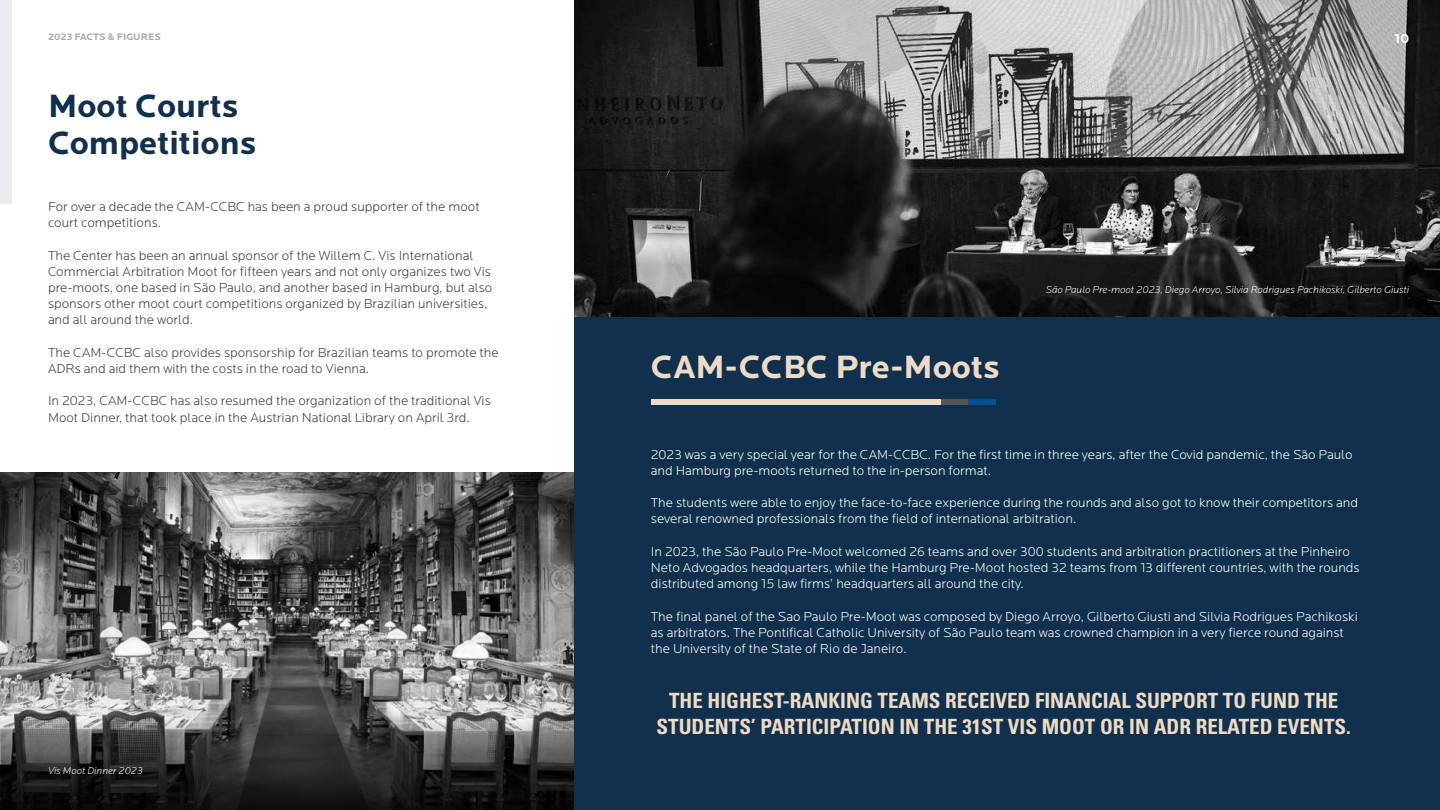
<style>
.page{position:relative;width:1440px;height:810px;background:#fff}
.page>*{position:absolute;margin:0;border:0;box-sizing:border-box;transform-origin:0 0}
.t1{font:700 33.45px/37.2px "Locator";color:#11304d}
.t2{font:700 33.45px "Locator";color:#eedbc6}
.t3{font:700 condensed 21px/26.2px "Univers LT Std";color:#eedbc6;text-align:center}
.t4{font:300 13.5px/16.2px "Locator";color:#fff}
.t5{font:300 13.5px/16.2px "Locator";color:#414042}
.t6{font:700 13.5px "Locator";color:#fff}
.t7{font:italic 300 10.35px "Locator";color:#fff}
.t8{font:700 9.75px "Locator";color:#a7a9ac}
</style>
<div class="page">
<svg style="left:574px;top:0;width:866px;height:317px;background:#4e4e4e"></svg>
<svg style="left:0;top:473px;width:574px;height:337px;background:#696969"></svg>
<svg style="left:1px;top:721px;width:573px;height:89px;background:#333"></svg>
<div style="left:0;top:0;width:12px;height:204px;background:#eaecef"></div>
<div style="left:574px;top:317px;width:866px;height:493px;background:#11304d"></div>
<div style="left:651px;top:400px;width:291px;height:5px;background:#eedbc6"></div>
<div style="left:942px;top:400px;width:27px;height:5px;background:#53555a"></div>
<div style="left:969px;top:400px;width:27px;height:5px;background:#005291"></div>
<p class="t8" style="left:48px;top:31px;width:114px">2023 FACTS &amp; FIGURES</p>
<p class="t6" style="left:1394px;top:30px;width:17px">10</p>
<h1 class="t1" style="left:48px;top:88px;width:210px">Moot Courts<br>Competitions</h1>
<p class="t5" style="left:48px;top:198px;width:433px">For over a decade the CAM-CCBC has been a proud supporter of the moot court competitions.</p>
<p class="t5" style="left:48px;top:247px;width:446px">The Center has been an annual sponsor of the Willem C. Vis International Commercial Arbitration Moot for fifteen years and not only organizes two Vis pre-moots, one based in São Paulo, and another based in Hamburg, but also sponsors other moot court competitions organized by Brazilian universities, and all around the world.</p>
<p class="t5" style="left:48px;top:344px;width:452px">The CAM-CCBC also provides sponsorship for Brazilian teams to promote the<br>ADRs and aid them with the costs in the road to Vienna.</p>
<p class="t5" style="left:48px;top:393px;width:444px">In 2023, CAM-CCBC has also resumed the organization of the traditional Vis<br>Moot Dinner, that took place in the Austrian National Library on April 3rd.</p>
<p class="t7" style="left:48px;top:765px;width:96px">Vis Moot Dinner 2023</p>
<h1 class="t2" style="left:651px;top:347px;width:350px">CAM-CCBC Pre-Moots</h1>
<p class="t7" style="left:1046px;top:284px;width:365px">São Paulo Pre-moot 2023, Diego Arroyo, Silvia Rodrigues Pachikoski, Gilberto Giusti</p>
<p class="t4" style="left:651px;top:446px;width:703px">2023 was a very special year for the CAM-CCBC. For the first time in three years, after the Covid pandemic, the São Paulo and Hamburg pre-moots returned to the in-person format.</p>
<p class="t4" style="left:651px;top:495px;width:709px">The students were able to enjoy the face-to-face experience during the rounds and also got to know their competitors and several renowned professionals from the field of international arbitration.</p>
<p class="t4" style="left:651px;top:543px;width:710px">In 2023, the São Paulo Pre-Moot welcomed 26 teams and over 300 students and arbitration practitioners at the Pinheiro<br>Neto Advogados headquarters, while the Hamburg Pre-Moot hosted 32 teams from 13 different countries, with the rounds distributed among 15 law firms’ headquarters all around the city.</p>
<p class="t4" style="left:651px;top:608px;width:708px">The final panel of the Sao Paulo Pre-Moot was composed by Diego Arroyo, Gilberto Giusti and Silvia Rodrigues Pachikoski as arbitrators. The Pontifical Catholic University of São Paulo team was crowned champion in a very fierce round against the University of the State of Rio de Janeiro.</p>
<h2 class="t3" style="left:657px;top:687px;width:696px">THE HIGHEST-RANKING TEAMS RECEIVED FINANCIAL SUPPORT TO FUND THE<br>STUDENTS’ PARTICIPATION IN THE 31ST VIS MOOT OR IN ADR RELATED EVENTS.</h2>
</div>
